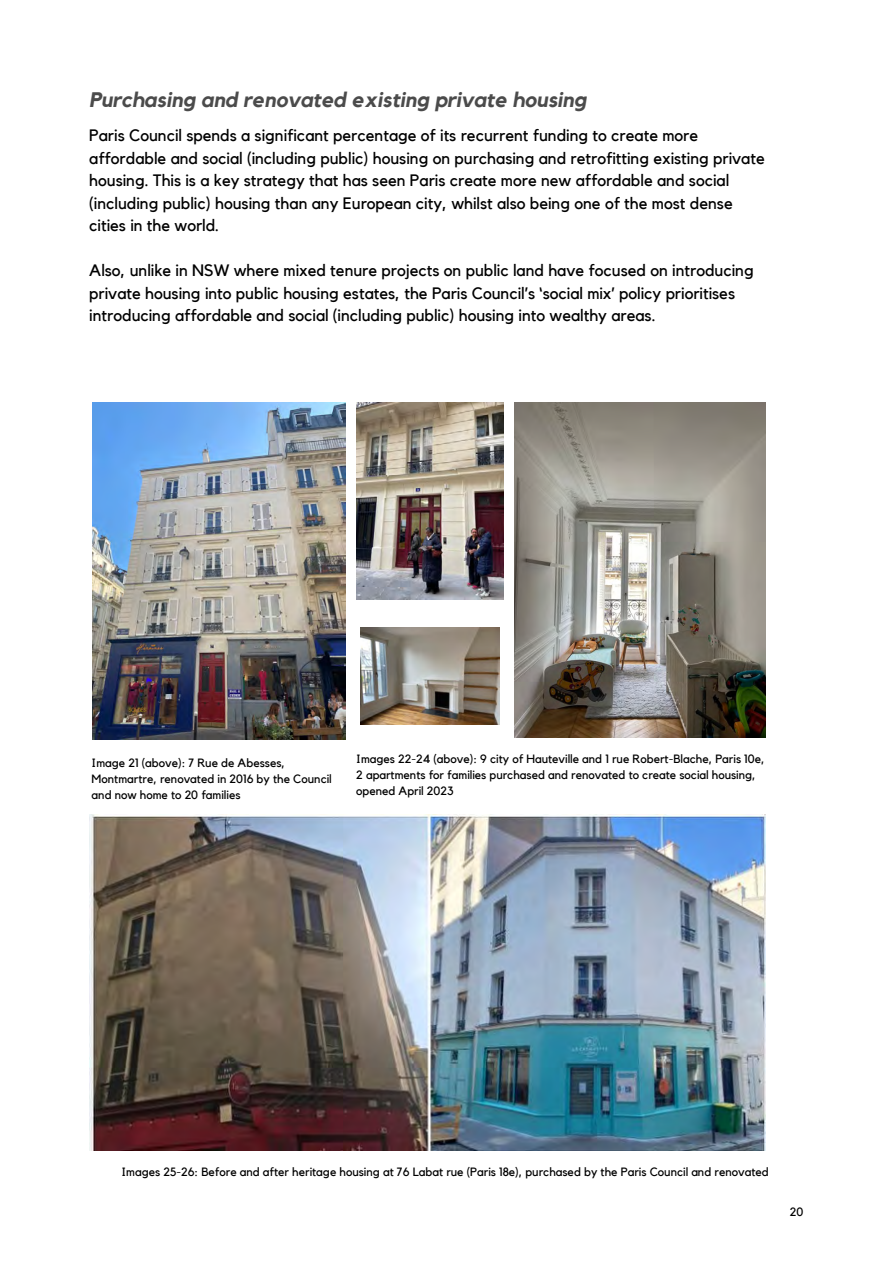
<style>
.page{position:relative;width:893px;height:1264px;background:#fff}
.page>*{position:absolute;margin:0;border:0;box-sizing:border-box;transform-origin:0 0}
.t1{font:italic 700 21px "Kollektif";color:#4b4b4b}
.t2{font:16.5px/22.5px "Kollektif";color:#000}
.t3{font:12px/16px "Kollektif";color:#000}
</style>
<div class="page">
<img style="left:89px;top:814px;width:676px;height:336px">
<img style="left:360px;top:627px;width:139px;height:97px">
<img style="left:356px;top:402px;width:147px;height:197px">
<img style="left:514px;top:402px;width:251px;height:335px">
<img style="left:93px;top:402px;width:253px;height:338px">
<p class="t1" style="left:89px;top:90px;width:498px">Purchasing and renovated existing private housing</p>
<p class="t2" style="left:89px;top:125px;width:677px">Paris Council spends a significant percentage of its recurrent funding to create more affordable and social (including public) housing on purchasing and retrofitting existing private housing. This is a key strategy that has seen Paris create more new affordable and social (including public) housing than any European city, whilst also being one of the most dense cities in the world.</p>
<p class="t2" style="left:89px;top:260px;width:666px">Also, unlike in NSW where mixed tenure projects on public land have focused on introducing private housing into public housing estates, the Paris Council’s ‘social mix’ policy prioritises introducing affordable and social (including public) housing into wealthy areas.</p>
<p class="t3" style="left:92px;top:754px;width:242px">Image 21 (above): 7 Rue de Abesses,<br>Montmartre, renovated in 2016 by the Council and now home to 20 families</p>
<p class="t3" style="left:356px;top:751px;width:410px">Images 22-24 (above): 9 city of Hauteville and 1 rue Robert-Blache, Paris 10e,<br>2 apartments for families purchased and renovated to create social housing, opened April 2023</p>
<p class="t3" style="left:121px;top:1164px;width:648px">Images 25-26: Before and after heritage housing at 76 Labat rue (Paris 18e), purchased by the Paris Council and renovated</p>
<p class="t3" style="left:789px;top:1204px;width:15px">20</p>
</div>
